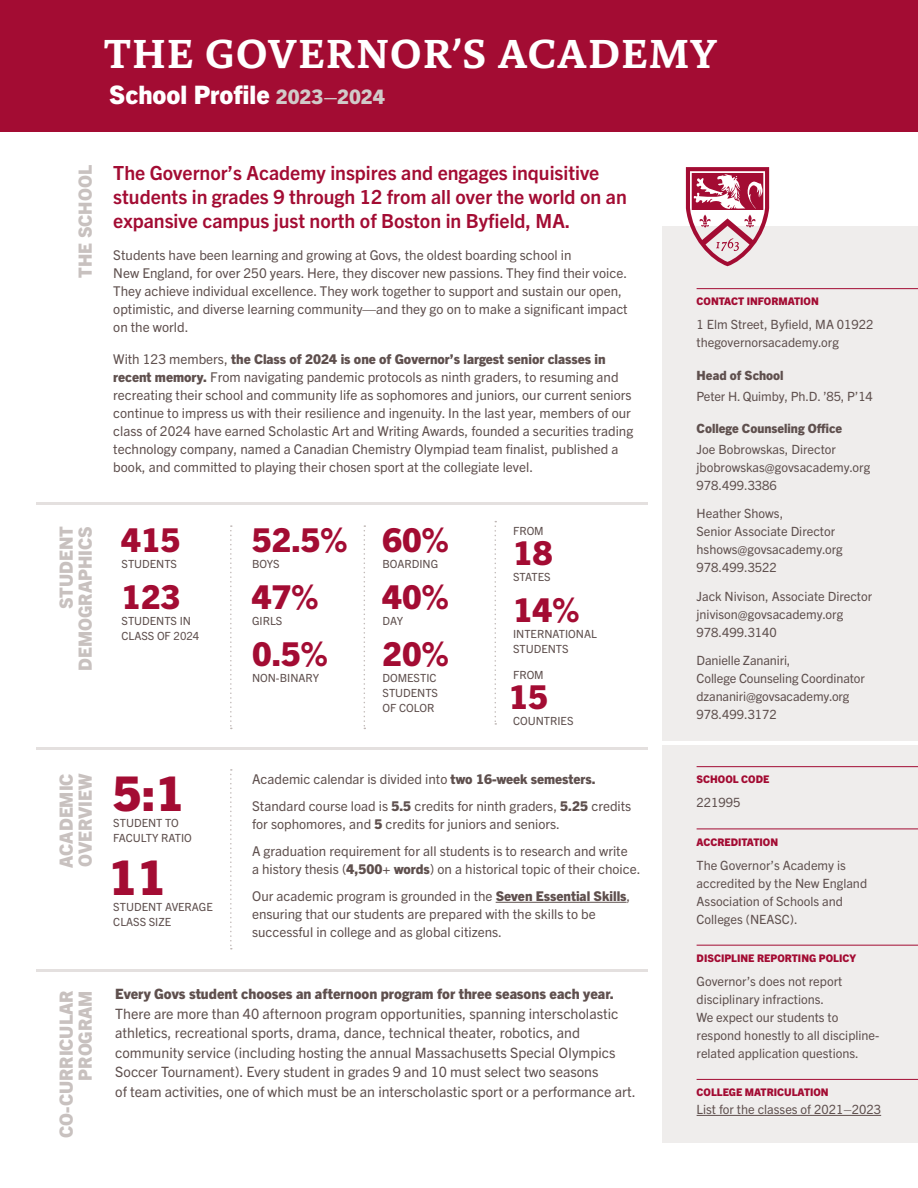
<style>
.page{position:relative;width:918px;height:1188px;background:#fff}
.page>*{position:absolute;margin:0;border:0;box-sizing:border-box;transform-origin:0 0}
.t1{font:800 48px "Trade Gothic Next LT Pro";color:#a30c33}
.t2{font:500 41.4px "Mundo Serif";letter-spacing:.035em;color:#fff}
.t3{font:800 33px "Trade Gothic Next LT Pro";color:#a30c33}
.t4{font:800 25.5px "Trade Gothic Next LT Pro";color:#fff}
.t5{font:700 19.5px/24px "Trade Gothic Next LT Pro";color:#a30c33}
.t6{font:800 18.3px/18.8px "Trade Gothic Next LT Pro";color:#c8c1bf;text-align:right}
.t7{font:14.25px/19.5px "Trade Gothic Next LT Pro";color:#5f504e}
.t8{font:800 14.25px "Trade Gothic Next LT Pro";color:#5f504e}
.t9{font:13.5px/18px "Trade Gothic Next LT Pro";color:#5f504e}
.t10{font:12.75px/18px "Trade Gothic Next LT Pro";color:#5f504e}
.t11{font:800 12.75px "Trade Gothic Next LT Pro";color:#5f504e}
.t12{font:12.75px "Trade Gothic Next LT Pro";color:#60514f}
.t13{font:11.25px/15px "Trade Gothic Next LT Pro";color:#5f504e}
.t14{font:800 10.5px "Trade Gothic Next LT Pro";color:#a30c33}
.s1{font-size:20.1px;color:#d1cac9}
.s2{font-weight:800}
</style>
<div class="page">
<div style="left:662px;top:746px;width:256px;height:397px;background:#efedec"></div>
<div style="left:662px;top:226px;width:256px;height:515px;background:#efedec"></div>
<hr style="left:697px;top:766px;width:221px;height:1px;background:#a30c33">
<hr style="left:697px;top:829px;width:221px;height:1px;background:#a30c33">
<hr style="left:697px;top:945px;width:221px;height:1px;background:#a30c33">
<hr style="left:697px;top:1079px;width:221px;height:1px;background:#a30c33">
<hr style="left:697px;top:1115px;width:184px;height:1px;background:#60514f">
<hr style="left:697px;top:288px;width:221px;height:1px;background:#a30c33">
<svg style="left:230px;top:525px;width:2px;height:204px"></svg>
<svg style="left:230px;top:769px;width:2px;height:180px"></svg>
<svg style="left:364px;top:525px;width:1px;height:204px"></svg>
<svg style="left:495px;top:521px;width:1px;height:204px"></svg>
<hr style="left:496px;top:902px;width:131px;height:1px;background:#5f504e">
<hr style="left:36px;top:502px;width:612px;height:3px;background:#e4e0df">
<hr style="left:36px;top:969px;width:612px;height:3px;background:#e4e0df">
<hr style="left:36px;top:747px;width:612px;height:3px;background:#e4e0df">
<div style="left:0;top:0;width:918px;height:131px;background:#a30c33"></div>
<svg style="left:686px;top:167px;width:83px;height:99px"></svg>
<h2 class="t2" style="left:104px;top:24px;width:615px">THE GOVERNOR’S ACADEMY</h2>
<h3 class="t4" style="left:109px;top:77px;width:277px">School Profile <span class="s1">2023–2024</span></h3>
<h3 class="t6" style="left:74px;top:278px;width:114px;rotate:-90deg">THE SCHOOL</h3>
<h3 class="t6" style="left:56px;top:671px;width:146px;rotate:-90deg">STUDENT<br>DEMOGRAPHICS</h3>
<h3 class="t6" style="left:56px;top:868px;width:96px;text-align:left;rotate:-90deg">ACADEMIC<br>OVERVIEW</h3>
<h3 class="t5" style="left:113px;top:160px;width:515px">The Governor’s Academy inspires and engages inquisitive students in grades 9 through 12 from all over the world on an expansive campus just north of Boston in Byfield, MA.</h3>
<p class="t9" style="left:113px;top:246px;width:516px">Students have been learning and growing at Govs, the oldest boarding school in<br>New England, for over 250 years. Here, they discover new passions. They find their voice.<br>They achieve individual excellence. They work together to support and sustain our open, optimistic, and diverse learning community—and they go on to make a significant impact on the world.</p>
<p class="t9" style="left:113px;top:349px;width:521px">With 123 members, <span class="s2">the Class of 2024 is one of Governor’s largest senior classes in recent memory.</span> From navigating pandemic protocols as ninth graders, to resuming and recreating their school and community life as sophomores and juniors, our current seniors continue to impress us with their resilience and ingenuity. In the last year, members of our class of 2024 have earned Scholastic Art and Writing Awards, founded a securities trading technology company, named a Canadian Chemistry Olympiad team finalist, published a book, and committed to playing their chosen sport at the collegiate level.</p>
<h3 class="t3" style="left:122px;top:517px;width:61px">415</h3>
<p class="t13" style="left:122px;top:556px;width:57px">STUDENTS</p>
<h3 class="t3" style="left:122px;top:574px;width:61px">123</h3>
<p class="t13" style="left:122px;top:613px;width:79px">STUDENTS IN<br>CLASS OF 2024</p>
<h1 class="t1" style="left:113px;top:760px;width:73px">5:1</h1>
<p class="t13" style="left:113px;top:815px;width:80px">STUDENT TO<br>FACULTY RATIO</p>
<h1 class="t1" style="left:109px;top:844px;width:59px">11</h1>
<p class="t13" style="left:113px;top:899px;width:101px">STUDENT AVERAGE<br>CLASS SIZE</p>
<h3 class="t3" style="left:252px;top:517px;width:97px">52.5%</h3>
<p class="t13" style="left:252px;top:556px;width:29px">BOYS</p>
<h3 class="t3" style="left:252px;top:574px;width:68px">47%</h3>
<p class="t13" style="left:252px;top:613px;width:32px">GIRLS</p>
<h3 class="t3" style="left:252px;top:631px;width:77px">0.5%</h3>
<p class="t13" style="left:252px;top:670px;width:69px">NON-BINARY</p>
<h3 class="t3" style="left:383px;top:517px;width:68px">60%</h3>
<p class="t13" style="left:383px;top:556px;width:57px">BOARDING</p>
<h3 class="t3" style="left:383px;top:574px;width:68px">40%</h3>
<p class="t13" style="left:383px;top:613px;width:22px">DAY</p>
<h3 class="t3" style="left:383px;top:631px;width:68px">20%</h3>
<p class="t13" style="left:383px;top:670px;width:57px">DOMESTIC<br>STUDENTS<br>OF COLOR</p>
<p class="t13" style="left:513px;top:523px;width:32px">FROM</p>
<h3 class="t3" style="left:513px;top:530px;width:41px">18</h3>
<p class="t13" style="left:513px;top:569px;width:39px">STATES</p>
<h3 class="t3" style="left:513px;top:587px;width:68px">14%</h3>
<p class="t13" style="left:513px;top:626px;width:85px">INTERNATIONAL<br>STUDENTS</p>
<p class="t13" style="left:513px;top:667px;width:32px">FROM</p>
<h3 class="t3" style="left:509px;top:674px;width:41px">15</h3>
<p class="t13" style="left:513px;top:713px;width:62px">COUNTRIES</p>
<p class="t9" style="left:252px;top:765px;width:381px;line-height:27px">Academic calendar is divided into <span class="s2">two 16-week semesters.<br></span>Standard course load is <span class="s2">5.5</span> credits for ninth graders, <span class="s2">5.25</span> credits</p>
<p class="t9" style="left:252px;top:810px;width:377px;line-height:27px">for sophomores, and <span class="s2">5</span> credits for juniors and seniors.<br>A graduation requirement for all students is to research and write</p>
<p class="t9" style="left:252px;top:855px;width:390px;line-height:27px">a history thesis (<span class="s2">4,500+ words</span>) on a historical topic of their choice.<br>Our academic program is grounded in the <span class="s2">Seven Essential Skills</span>,</p>
<p class="t9" style="left:252px;top:904px;width:345px">ensuring that our students are prepared with the skills to be successful in college and as global citizens.</p>
<h3 class="t6" style="left:56px;top:1138px;width:149px;rotate:-90deg">CO-CURRICULAR<br>PROGRAM</h3>
<p class="t8" style="left:115px;top:984px;width:500px">Every Govs student chooses an afternoon program for three seasons each year.</p>
<p class="t7" style="left:115px;top:1003px;width:522px">There are more than 40 afternoon program opportunities, spanning interscholastic athletics, recreational sports, drama, dance, technical theater, robotics, and community service (including hosting the annual Massachusetts Special Olympics Soccer Tournament). Every student in grades 9 and 10 must select two seasons<br>of team activities, one of which must be an interscholastic sport or a performance art.</p>
<p class="t14" style="left:697px;top:294px;width:124px">CONTACT INFORMATION</p>
<p class="t10" style="left:697px;top:315px;width:178px">1 Elm Street, Byfield, MA 01922 thegovernorsacademy.org</p>
<p class="t11" style="left:697px;top:366px;width:89px">Head of School</p>
<p class="t10" style="left:697px;top:386px;width:178px">Peter H. Quimby, Ph.D. ’85, P’14</p>
<p class="t11" style="left:697px;top:419px;width:147px">College Counseling Office</p>
<p class="t10" style="left:697px;top:439px;width:175px">Joe Bobrowskas, Director jbobrowskas@govsacademy.org<br>978.499.3386</p>
<p class="t10" style="left:697px;top:504px;width:148px">Heather Shows,<br>Senior Associate Director hshows@govsacademy.org<br>978.499.3522</p>
<p class="t10" style="left:697px;top:586px;width:177px">Jack Nivison, Associate Director jnivison@govsacademy.org<br>978.499.3140</p>
<p class="t10" style="left:697px;top:651px;width:170px">Danielle Zananiri,<br>College Counseling Coordinator dzananiri@govsacademy.org<br>978.499.3172</p>
<p class="t14" style="left:697px;top:772px;width:74px">SCHOOL CODE</p>
<p class="t10" style="left:697px;top:793px;width:45px">221995</p>
<p class="t14" style="left:697px;top:835px;width:83px">ACCREDITATION</p>
<p class="t10" style="left:697px;top:855px;width:172px">The Governor’s Academy is accredited by the New England<br>Association of Schools and<br>Colleges (NEASC).</p>
<p class="t14" style="left:697px;top:951px;width:161px">DISCIPLINE REPORTING POLICY</p>
<p class="t10" style="left:697px;top:971px;width:184px">Governor’s does not report disciplinary infractions.<br>We expect our students to respond honestly to all discipline&shy;related application questions.</p>
<p class="t14" style="left:697px;top:1085px;width:134px">COLLEGE MATRICULATION</p>
<p class="t12" style="left:697px;top:1101px;width:186px">List for the classes of 2021–2023</p>
</div>
